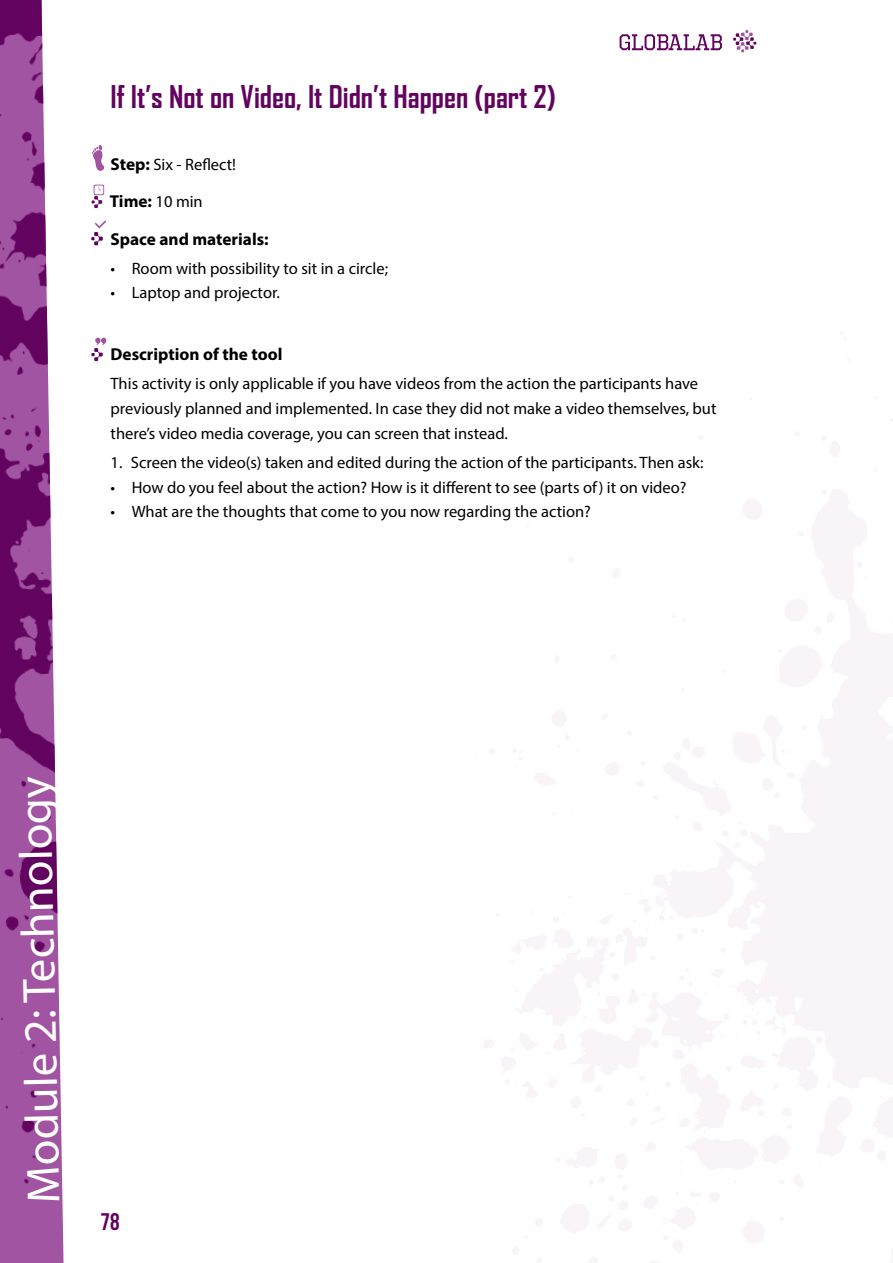
<style>
.page{position:relative;width:893px;height:1263px;background:#fff}
.page>*{position:absolute;margin:0;border:0;box-sizing:border-box;transform-origin:0 0}
.t1{font:46.65px "Myriad Pro";color:#fff}
.t2{font:700 30px "Agency FB";color:#61035f}
.t3{font:24px "Bebas Neue";color:#61035f}
.t4{font:700 17.25px/37.2px "Myriad Pro";color:#000}
.t5{font:16.5px/24.8px "Myriad Pro";color:#000}
.s1{font-weight:700;font-size:17.25px}
.s2{font-weight:400;font-size:16.5px}
</style>
<div class="page">
<svg style="left:620px;top:34px;width:102px;height:16px"></svg>
<svg style="left:733px;top:30px;width:23px;height:22px"></svg>
<svg style="left:484px;top:332px;width:409px;height:931px"></svg>
<svg style="left:0;top:0;width:64px;height:1263px;background:#a05b9f"></svg>
<svg style="left:92px;top:145px;width:13px;height:26px"></svg>
<svg style="left:92px;top:185px;width:12px;height:23px"></svg>
<svg style="left:91px;top:220px;width:15px;height:25px"></svg>
<svg style="left:91px;top:337px;width:16px;height:24px"></svg>
<h2 class="t2" style="left:111px;top:78px;width:447px">If It’s Not on Video, It Didn’t Happen (part 2)</h2>
<p class="t5" style="left:111px;top:152px;width:127px"><span class="s1">Step:</span> Six - Reflect!</p>
<p class="t4" style="left:110px;top:182px;width:160px">Time: <span class="s2">10 min<br></span>Space and materials:</p>
<p class="t5" style="left:111px;top:255px;width:279px">• Room with possibility to sit in a circle;</p>
<p class="t5" style="left:111px;top:280px;width:171px">• Laptop and projector.</p>
<p class="t4" style="left:111px;top:335px;width:173px">Description of the tool</p>
<p class="t5" style="left:111px;top:371px;width:607px">This activity is only applicable if you have videos from the action the participants have previously planned and implemented. In case they did not make a video themselves, but there’s video media coverage, you can screen that instead.</p>
<p class="t5" style="left:111px;top:450px;width:594px">1. Screen the video(s) taken and edited during the action of the participants. Then ask:</p>
<p class="t5" style="left:111px;top:474px;width:577px">• How do you feel about the action? How is it different to see (parts of) it on video?</p>
<p class="t5" style="left:111px;top:499px;width:482px">• What are the thoughts that come to you now regarding the action?</p>
<h1 class="t1" style="left:14px;top:1203px;width:429px;rotate:-91deg">Module 2: Technology</h1>
<h3 class="t3" style="left:101px;top:1208px;width:21px">78</h3>
</div>
